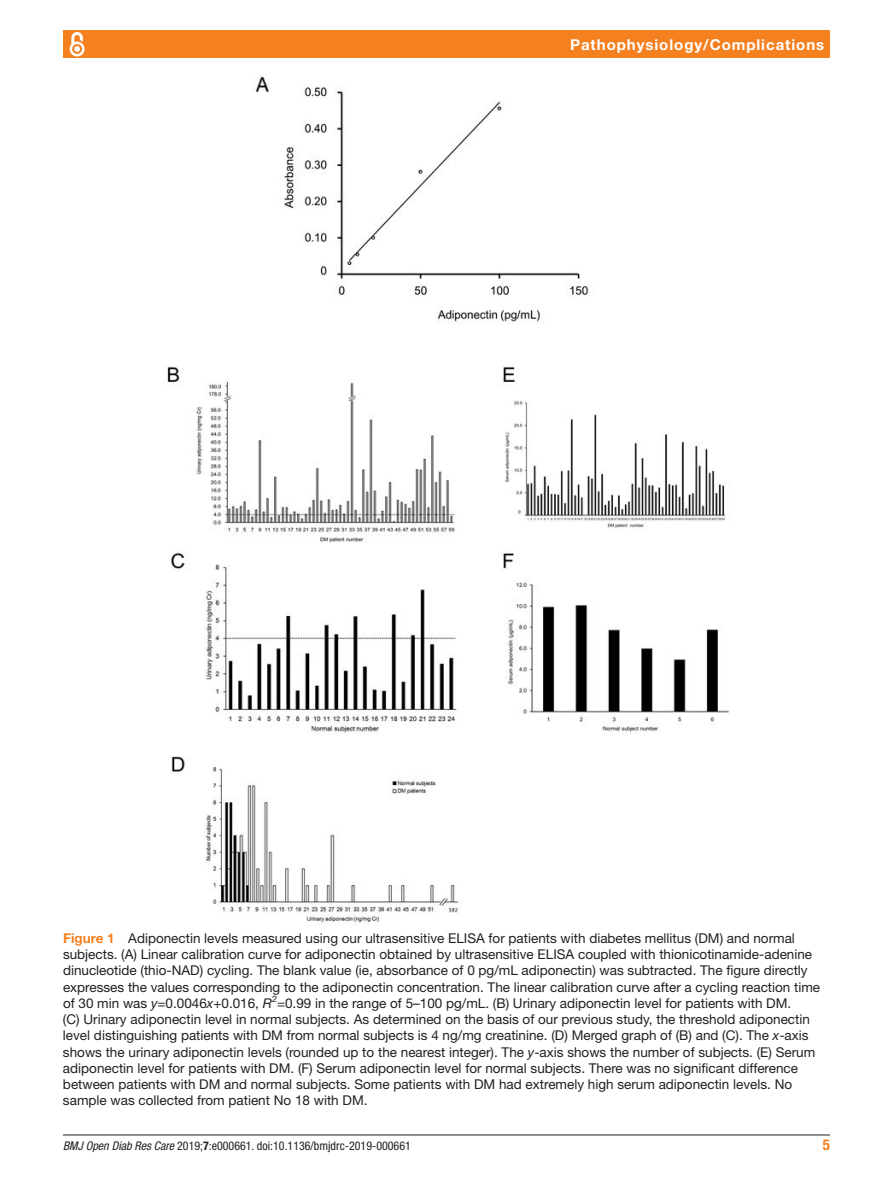
<style>
.page{position:relative;width:893px;height:1191px;background:#fff}
.page>*{position:absolute;margin:0;border:0;box-sizing:border-box;transform-origin:0 0}
.t1{font:700 15px "Helvetica Neue LT Std";letter-spacing:.065em;color:#fff}
.t2{font:700 condensed 15px "Helvetica Neue LT Std";color:#f58020}
.t3{font:13.5px/16.2px "Helvetica Neue LT Std";color:#231f20}
.t4{font:condensed 12px "Helvetica Neue LT Std";color:#231f20}
.s1{font-weight:700;color:#f58020}
.s2{font-style:italic}
.s3{font-weight:700}
</style>
<div class="page">
<hr style="left:63px;top:1134px;width:767px;height:1px;background:#231f20">
<img style="left:167px;top:77px;width:562px;height:846px">
<div style="left:63px;top:31px;width:767px;height:27px;background:#f58020"></div>
<svg style="left:69px;top:32px;width:16px;height:25px"></svg>
<p class="t1" style="left:570px;top:35px;width:256px">Pathophysiology/Complications</p>
<p class="t3" style="left:63px;top:930px;width:759px"><span class="s1">Figure 1</span> Adiponectin levels measured using our ultrasensitive ELISA for patients with diabetes mellitus (DM) and normal subjects. (A) Linear calibration curve for adiponectin obtained by ultrasensitive ELISA coupled with thionicotinamide-adenine dinucleotide (thio-NAD) cycling. The blank value (ie, absorbance of 0 pg/mL adiponectin) was subtracted. The figure directly expresses the values corresponding to the adiponectin concentration. The linear calibration curve after a cycling reaction time of 30 min was <span class="s2">y</span>=0.0046<span class="s2">x</span>+0.016, <span class="s2">R</span><sup>2</sup>=0.99 in the range of 5–100 pg/mL. (B) Urinary adiponectin level for patients with DM.<br>(C) Urinary adiponectin level in normal subjects. As determined on the basis of our previous study, the threshold adiponectin level distinguishing patients with DM from normal subjects is 4 ng/mg creatinine. (D) Merged graph of (B) and (C). The <span class="s2">x</span>-axis shows the urinary adiponectin levels (rounded up to the nearest integer). The <span class="s2">y</span>-axis shows the number of subjects. (E) Serum adiponectin level for patients with DM. (F) Serum adiponectin level for normal subjects. There was no significant difference between patients with DM and normal subjects. Some patients with DM had extremely high serum adiponectin levels. No sample was collected from patient No 18 with DM.</p>
<p class="t4" style="left:63px;top:1138px;width:349px"><span class="s2">BMJ Open Diab Res Care</span> 2019;<span class="s3">7</span>:e000661. doi:10.1136/bmjdrc-2019-000661</p>
<p class="t2" style="left:823px;top:1135px;width:9px">5</p>
</div>
